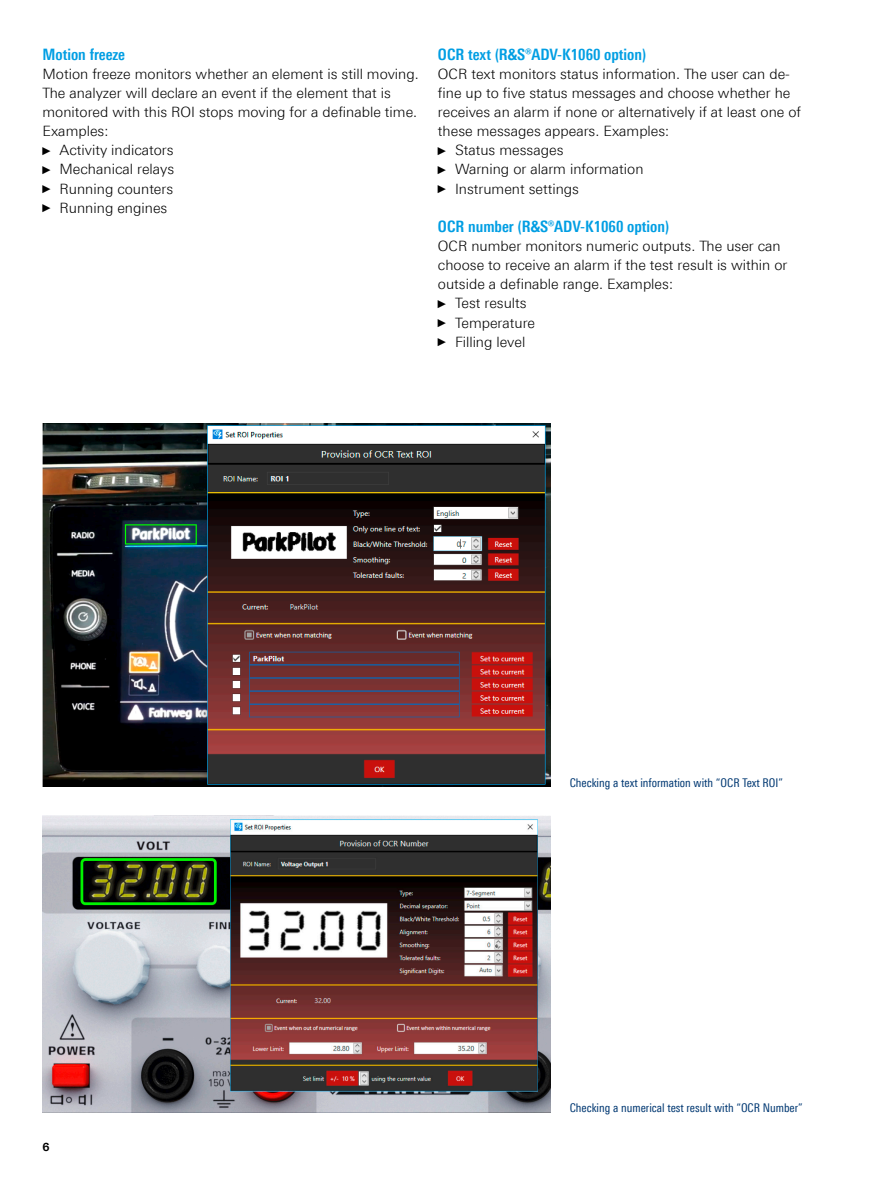
<style>
.page{position:relative;width:893px;height:1191px;background:#fff}
.page>*{position:absolute;margin:0;border:0;box-sizing:border-box;transform-origin:0 0}
.Absatzfett_cyan{font:700 15.75px "Linotype Univers 620 Cn";color:#009ee3}
.Haupttext_ohne_Absta{font:300 14.25px/19.2px "Linotype Univers 330";color:#000}
.Bildunterschrift{font:12px "Linotype Univers 420 Cn";color:#003872}
.t1{font:700 11.25px "Linotype Univers 630";color:#000}
.s1{font-family:"Arial Narrow";font-weight:400;font-size:11.4px}
</style>
<div class="page">
<img style="left:43px;top:423px;width:508px;height:363px">
<img style="left:43px;top:816px;width:508px;height:296px">
<p class="Absatzfett_cyan" style="left:43px;top:45px;width:84px">Motion freeze</p>
<p class="Haupttext_ohne_Absta" style="left:43px;top:64px;width:378px">Motion freeze monitors whether an element is still moving.<br>The analyzer will declare an event if the element that is monitored with this ROI stops moving for a definable time.<br>Examples:</p>
<p class="Haupttext_ohne_Absta" style="left:43px;top:140px;width:133px"><span class="s1">►</span> Activity indicators</p>
<p class="Haupttext_ohne_Absta" style="left:43px;top:160px;width:133px"><span class="s1">►</span> Mechanical relays</p>
<p class="Haupttext_ohne_Absta" style="left:43px;top:179px;width:132px"><span class="s1">►</span> Running counters</p>
<p class="Haupttext_ohne_Absta" style="left:43px;top:198px;width:126px"><span class="s1">►</span> Running engines</p>
<p class="Absatzfett_cyan" style="left:438px;top:45px;width:210px">OCR text (R&amp;S®ADV-K1060 option)</p>
<p class="Haupttext_ohne_Absta" style="left:438px;top:64px;width:365px">OCR text monitors status information. The user can de&shy;fine up to five status messages and choose whether he receives an alarm if none or alternatively if at least one of these messages appears. Examples:</p>
<p class="Haupttext_ohne_Absta" style="left:438px;top:140px;width:127px"><span class="s1">►</span> Status messages</p>
<p class="Haupttext_ohne_Absta" style="left:438px;top:160px;width:207px"><span class="s1">►</span> Warning or alarm information</p>
<p class="Haupttext_ohne_Absta" style="left:438px;top:179px;width:143px"><span class="s1">►</span> Instrument settings</p>
<p class="Absatzfett_cyan" style="left:438px;top:217px;width:233px">OCR number (R&amp;S®ADV-K1060 option)</p>
<p class="Haupttext_ohne_Absta" style="left:438px;top:236px;width:351px">OCR number monitors numeric outputs. The user can choose to receive an alarm if the test result is within or outside a definable range. Examples:</p>
<p class="Haupttext_ohne_Absta" style="left:438px;top:293px;width:90px"><span class="s1">►</span> Test results</p>
<p class="Haupttext_ohne_Absta" style="left:438px;top:313px;width:99px"><span class="s1">►</span> Temperature</p>
<p class="Haupttext_ohne_Absta" style="left:438px;top:332px;width:89px"><span class="s1">►</span> Filling level</p>
<p class="t1" style="left:43px;top:1139px;width:9px">6</p>
<p class="Bildunterschrift" style="left:570px;top:775px;width:215px">Checking a text information with “OCR Text ROI”</p>
<p class="Bildunterschrift" style="left:570px;top:1101px;width:235px">Checking a numerical test result with “OCR Number”</p>
</div>
